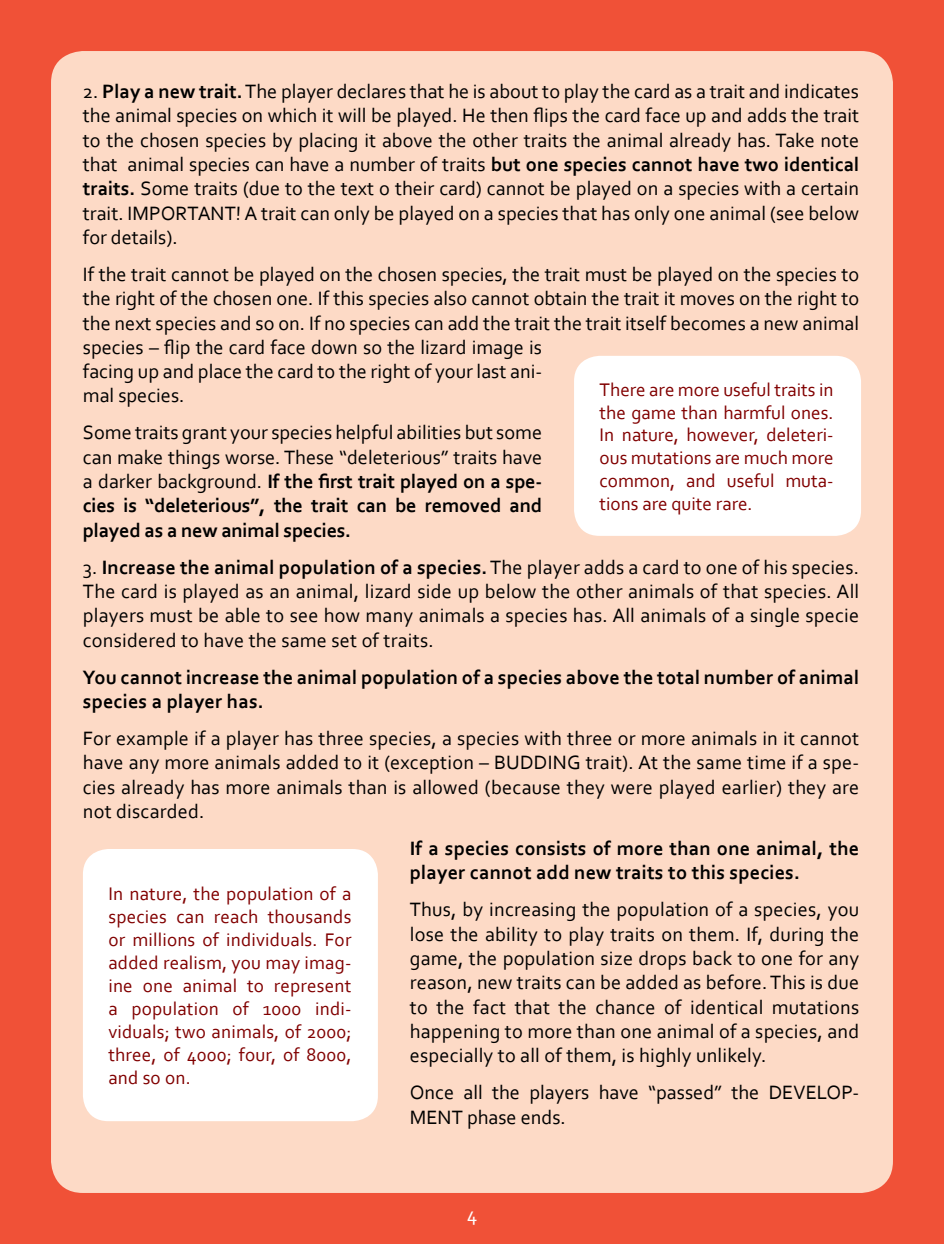
<style>
.page{position:relative;width:944px;height:1244px;background:#f05137}
.page>*{position:absolute;margin:0;border:0;box-sizing:border-box;transform-origin:0 0}
.t1{font:20.25px/24.3px "Corbel";color:#000;text-align:justify}
.t2{font:700 20.25px/24.3px "Corbel";letter-spacing:.01em;color:#000}
.t3{font:20.25px "Corbel";color:#fff}
.t4{font:19.12px/22.9px "Corbel";color:#810000;text-align:justify}
.s1{font-weight:700}
</style>
<div class="page">
<div style="left:51px;top:51px;width:842px;height:1142px;background:#fddac6;border-radius:32px"></div>
<div style="left:83px;top:849px;width:295px;height:272px;background:#fff;border-radius:26px"></div>
<div style="left:574px;top:356px;width:287px;height:180px;background:#fff;border-radius:26px"></div>
<p class="t1" style="left:83px;top:79px;width:778px">2. <span class="s1">Play a new trait.</span> The player declares that he is about to play the card as a trait and indicates the animal species on which it will be played. He then flips the card face up and adds the trait to the chosen species by placing it above the other traits the animal already has. Take note that animal species can have a number of traits <span class="s1">but one species cannot have two identical traits.</span> Some traits (due to the text o their card) cannot be played on a species with a certain trait. IMPORTANT! A trait can only be played on a species that has only one animal (see below for details).</p>
<p class="t1" style="left:83px;top:261px;width:778px;text-align:left">If the trait cannot be played on the chosen species, the trait must be played on the species to the right of the chosen one. If this species also cannot obtain the trait it moves on the right to the next species and so on. If no species can add the trait the trait itself becomes a new animal species – flip the card face down so the lizard image is<br>facing up and place the card to the right of your last ani-<br>mal species.</p>
<p class="t1" style="left:83px;top:420px;width:461px">Some traits grant your species helpful abilities but some can make things worse. These “deleterious” traits have a darker background. <span class="s1">If the first trait played on a spe&shy;cies is “deleterious”, the trait can be removed and played as a new animal species.</span></p>
<p class="t1" style="left:83px;top:554px;width:778px">3. <span class="s1">Increase the animal population of a species.</span> The player adds a card to one of his species.<br>The card is played as an animal, lizard side up below the other animals of that species. All players must be able to see how many animals a species has. All animals of a single specie considered to have the same set of traits.</p>
<p class="t2" style="left:83px;top:664px;width:778px">You cannot increase the animal population of a species above the total number of animal species a player has.</p>
<p class="t1" style="left:83px;top:726px;width:778px">For example if a player has three species, a species with three or more animals in it cannot have any more animals added to it (exception – BUDDING trait). At the same time if a spe&shy;cies already has more animals than is allowed (because they were played earlier) they are not discarded.</p>
<p class="t2" style="left:410px;top:836px;width:451px">If a species consists of more than one animal, the player cannot add new traits to this species.</p>
<p class="t1" style="left:410px;top:897px;width:451px">Thus, by increasing the population of a species, you lose the ability to play traits on them. If, during the game, the population size drops back to one for any reason, new traits can be added as before. This is due to the fact that the chance of identical mutations happening to more than one animal of a species, and especially to all of them, is highly unlikely.</p>
<p class="t1" style="left:410px;top:1080px;width:451px">Once all the players have “passed” the DEVELOP-<br>MENT phase ends.</p>
<p class="t4" style="left:600px;top:377px;width:236px">There are more useful traits in the game than harmful ones.<br>In nature, however, deleteri&shy;ous mutations are much more common, and useful muta&shy;tions are quite rare.</p>
<p class="t4" style="left:108px;top:882px;width:245px">In nature, the population of a species can reach thousands or millions of individuals. For added realism, you may imag&shy;ine one animal to represent a population of 1000 indi&shy;viduals; two animals, of 2000; three, of 4000; four, of 8000, and so on.</p>
<p class="t3" style="left:467px;top:1201px;width:12px">4</p>
</div>
